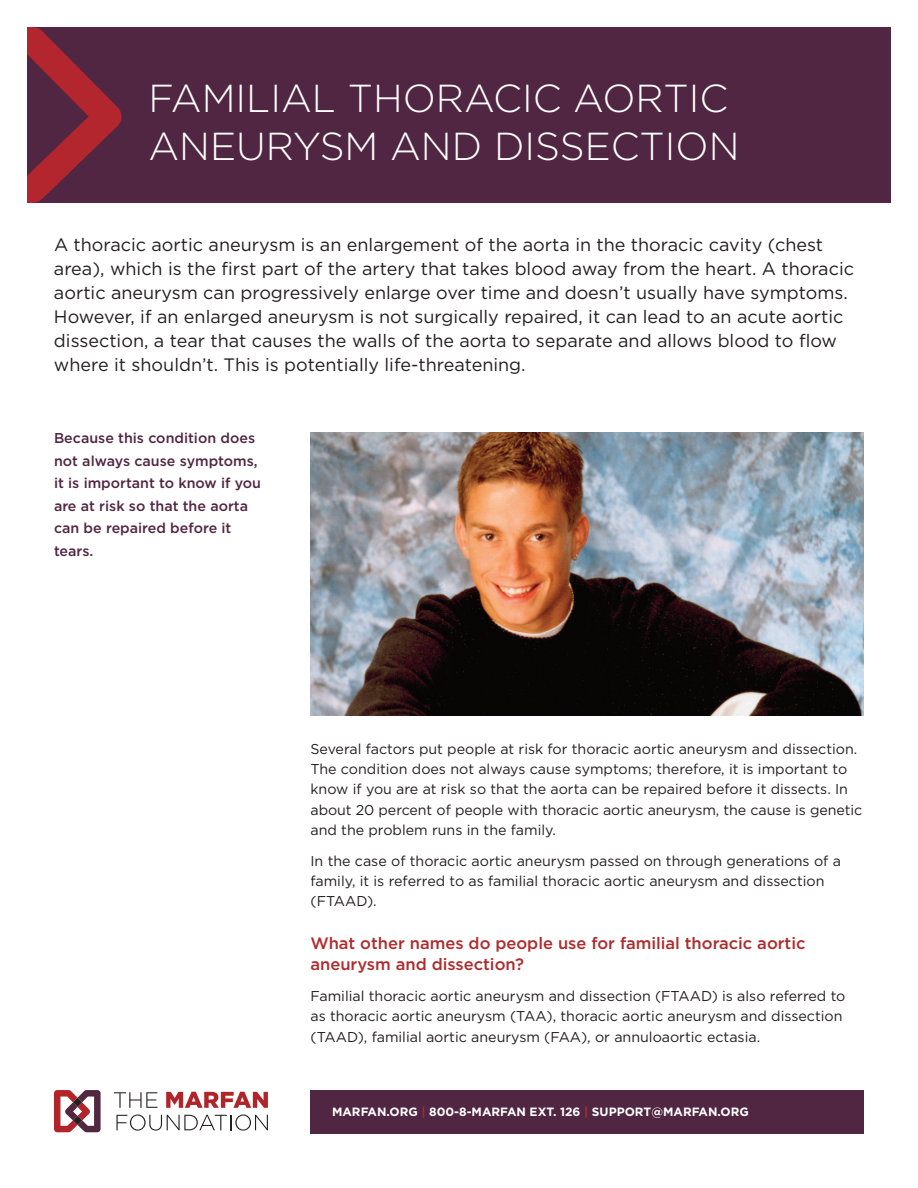
<style>
.page{position:relative;width:918px;height:1188px;background:#fff}
.page>*{position:absolute;margin:0;border:0;box-sizing:border-box;transform-origin:0 0}
.t1{font:300 39px/48px "Gotham";color:#fff}
.t2{font:18px/24px "Gotham";color:#231f20}
.t3{font:500 16.5px/21px "Gotham";color:#b02a2c}
.t4{font:14.25px/20.2px "Gotham";color:#231f20}
.t5{font:500 14.25px/22.5px "Gotham";color:#512642}
.t6{font:700 12px "Gotham";color:#fff}
.s1{color:#b02a2c}
</style>
<div class="page">
<div style="left:310px;top:1090px;width:554px;height:44px;background:#512642"></div>
<svg style="left:166px;top:1092px;width:102px;height:16px"></svg>
<svg style="left:54px;top:1090px;width:47px;height:42px"></svg>
<svg style="left:114px;top:1092px;width:44px;height:16px"></svg>
<svg style="left:116px;top:1115px;width:152px;height:16px"></svg>
<div style="left:27px;top:27px;width:864px;height:175px;background:#512642"></div>
<svg style="left:27px;top:27px;width:94px;height:175px"></svg>
<img style="left:310px;top:432px;width:554px;height:283px">
<h1 class="t1" style="left:148px;top:78px;width:593px">FAMILIAL THORACIC AORTIC<br>ANEURYSM AND DISSECTION</h1>
<p class="t2" style="left:54px;top:234px;width:802px">A thoracic aortic aneurysm is an enlargement of the aorta in the thoracic cavity (chest area), which is the first part of the artery that takes blood away from the heart. A thoracic aortic aneurysm can progressively enlarge over time and doesn’t usually have symptoms.<br>However, if an enlarged aneurysm is not surgically repaired, it can lead to an acute aortic dissection, a tear that causes the walls of the aorta to separate and allows blood to flow where it shouldn’t. This is potentially life-threatening.</p>
<p class="t5" style="left:54px;top:428px;width:209px">Because this condition does not always cause symptoms, it is important to know if you are at risk so that the aorta can be repaired before it tears.</p>
<p class="t4" style="left:310px;top:740px;width:553px">Several factors put people at risk for thoracic aortic aneurysm and dissection.<br>The condition does not always cause symptoms; therefore, it is important to know if you are at risk so that the aorta can be repaired before it dissects. In about 20 percent of people with thoracic aortic aneurysm, the cause is genetic and the problem runs in the family.</p>
<p class="t4" style="left:310px;top:852px;width:532px">In the case of thoracic aortic aneurysm passed on through generations of a family, it is referred to as familial thoracic aortic aneurysm and dissection (FTAAD).</p>
<p class="t3" style="left:311px;top:934px;width:497px">What other names do people use for familial thoracic aortic aneurysm and dissection?</p>
<p class="t4" style="left:311px;top:987px;width:536px">Familial thoracic aortic aneurysm and dissection (FTAAD) is also referred to as thoracic aortic aneurysm (TAA), thoracic aortic aneurysm and dissection (TAAD), familial aortic aneurysm (FAA), or annuloaortic ectasia.</p>
<p class="t6" style="left:332px;top:1107px;width:418px">MARFAN.ORG <span class="s1">|</span> 800-8-MARFAN EXT. 126 <span class="s1">|</span> SUPPORT@MARFAN.ORG</p>
</div>
